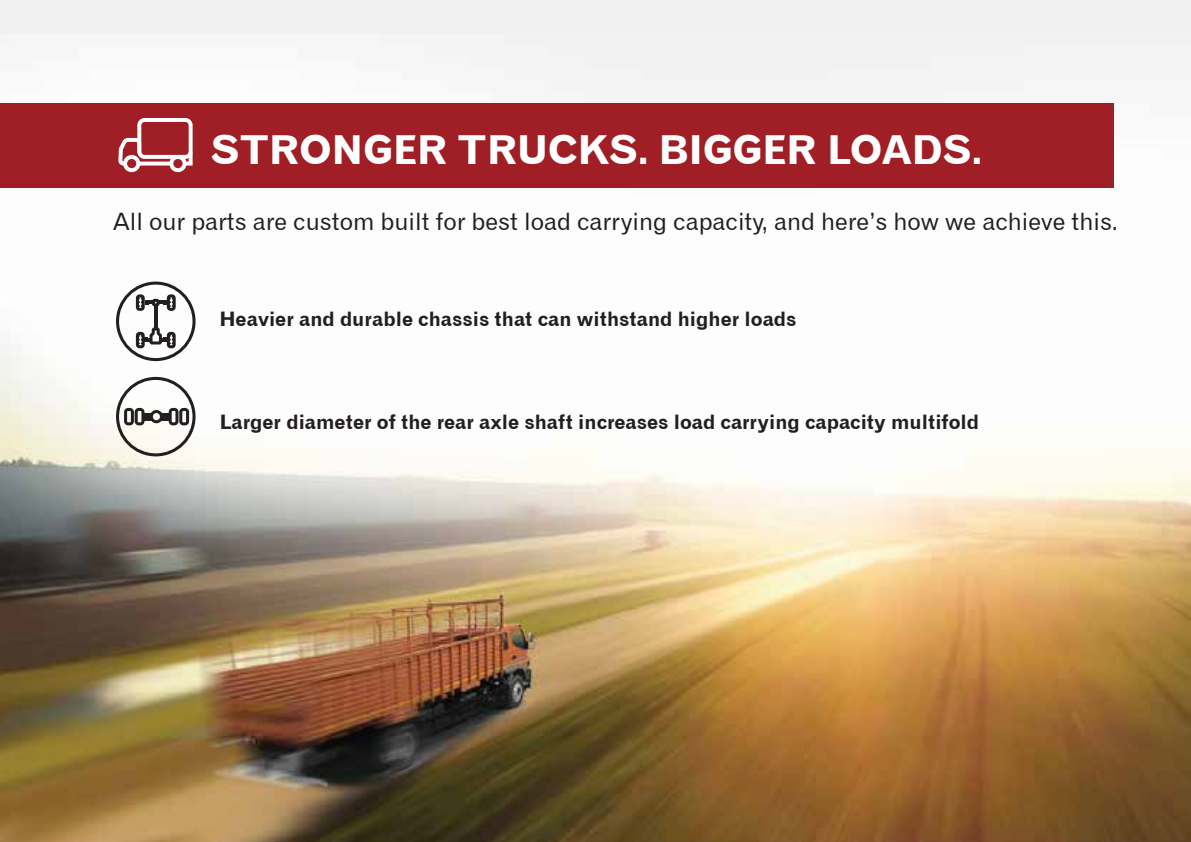
<style>
.page{position:relative;width:1191px;height:842px;background:#f1f1f2}
.page>*{position:absolute;margin:0;border:0;box-sizing:border-box;transform-origin:0 0}
.t1{font:40px "Gothic 720 BT Bold B";color:#fff}
.t2{font:24px "Gothic 720 BT Roman B";color:#231f20}
.t3{font:20px "Gothic 720 BT Bold B";color:#231f20}
</style>
<div class="page">
<img style="left:0;top:80px;width:1191px;height:762px">
<div style="left:0;top:103px;width:1113px;height:84px;background:#a01e25"></div>
<svg style="left:116px;top:282px;width:79px;height:79px"></svg>
<svg style="left:116px;top:377px;width:79px;height:79px"></svg>
<svg style="left:185px;top:153px;width:8px;height:15px"></svg>
<svg style="left:143px;top:162px;width:26px;height:4px"></svg>
<svg style="left:118px;top:137px;width:25px;height:31px"></svg>
<div style="left:137px;top:118px;width:56px;height:41px;border:4px solid #fff;border-radius:5px"></div>
<div style="left:169px;top:155px;width:17px;height:17px;border:4px solid #fff;border-radius:50%"></div>
<div style="left:123px;top:155px;width:17px;height:17px;border:4px solid #fff;border-radius:50%"></div>
<h1 class="t1" style="left:210px;top:125px;width:773px">STRONGER TRUCKS. BIGGER LOADS.</h1>
<p class="t2" style="left:113px;top:207px;width:1006px">All our parts are custom built for best load carrying capacity, and here’s how we achieve this.</p>
<p class="t3" style="left:219px;top:307px;width:578px">Heavier and durable chassis that can withstand higher loads</p>
<p class="t3" style="left:219px;top:409px;width:761px">Larger diameter of the rear axle shaft increases load carrying capacity multifold</p>
</div>
